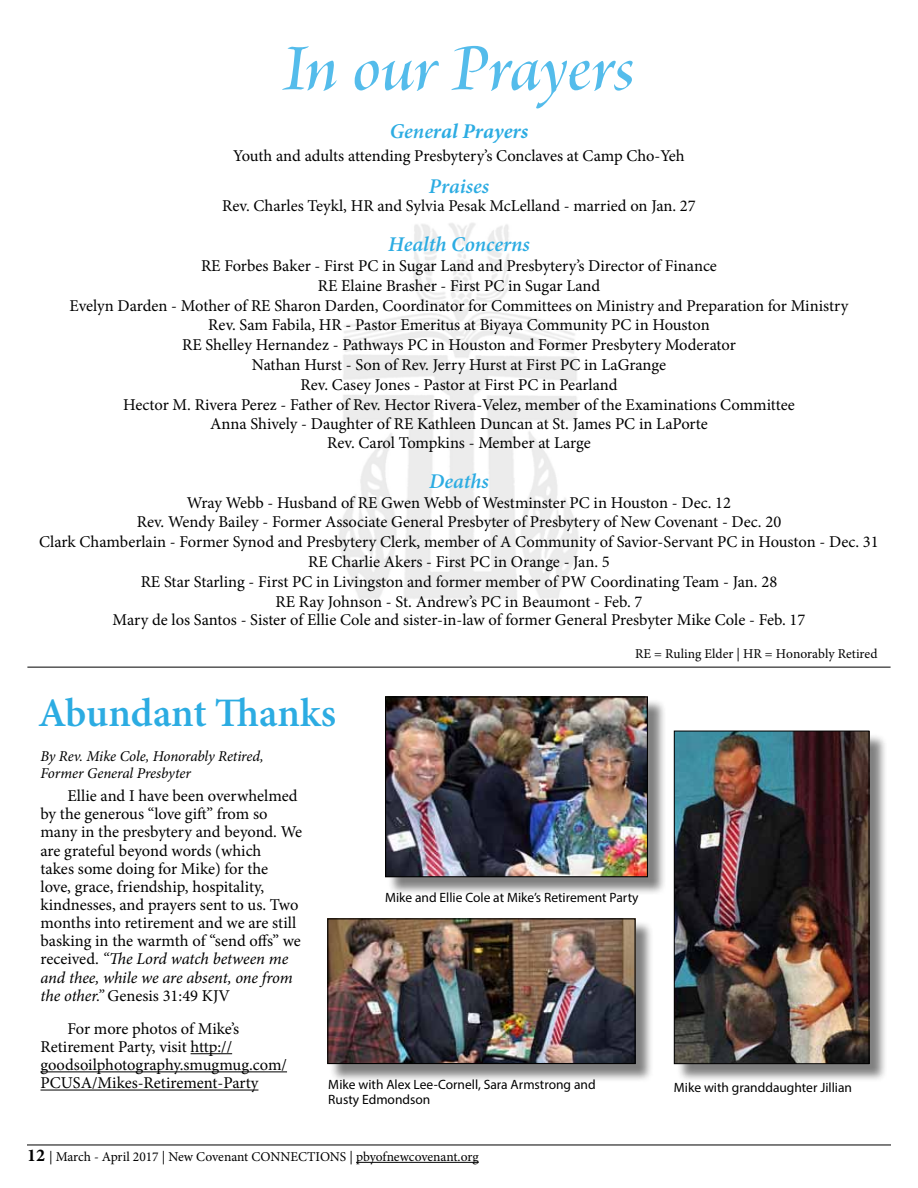
<style>
.page{position:relative;width:918px;height:1188px;background:#fff}
.page>*{position:absolute;margin:0;border:0;box-sizing:border-box;transform-origin:0 0}
.t1{font:72px "Brioso Pro Semibold It Disp";letter-spacing:-.005em;color:#54bceb}
.t2{font:600 40.5px "Minion Pro";letter-spacing:-.005em;color:#2cace2}
.t3{font:italic 600 21px "Minion Pro";color:#2cace2}
.t4{font:italic 700 21px "Minion Pro";color:#2cace2}
.t5{font:16.5px/18.1px "Minion Pro";letter-spacing:-.005em;color:#000;text-align:center}
.t6{font:italic 15px/16.5px "Minion Pro";letter-spacing:-.01em;color:#000}
.t7{font:13.5px/15px "Myriad Pro";color:#000}
.t8{font:13.5px "Minion Pro";color:#000}
.s1{font-weight:600}
.s2{font-style:italic}
.s3{font-weight:700;font-size:18px}
</style>
<div class="page">
<hr style="left:27px;top:667px;width:864px;height:1px;background:#000">
<div style="left:387px;top:699px;width:279px;height:197px;background:#000;opacity:.5"></div>
<img style="left:387px;top:698px;width:259px;height:177px">
<div style="left:385px;top:696px;width:263px;height:181px;border:1px solid #000"></div>
<hr style="left:191px;top:1053px;width:41px;height:1px;background:#000">
<hr style="left:41px;top:1071px;width:246px;height:1px;background:#000">
<hr style="left:41px;top:1090px;width:217px;height:1px;background:#000">
<div style="left:329px;top:921px;width:325px;height:162px;background:#000;opacity:.5"></div>
<img style="left:329px;top:920px;width:305px;height:142px">
<div style="left:327px;top:918px;width:309px;height:146px;border:1px solid #000"></div>
<div style="left:676px;top:733px;width:212px;height:350px;background:#000;opacity:.5"></div>
<img style="left:676px;top:733px;width:191px;height:329px">
<div style="left:674px;top:731px;width:195px;height:333px;border:1px solid #000"></div>
<hr style="left:27px;top:1145px;width:864px;height:1px;background:#000">
<hr style="left:356px;top:1162px;width:123px;height:1px;background:#000">
<h1 class="t1" style="left:284px;top:22px;width:352px">In our Prayers</h1>
<p class="t4" style="left:390px;top:116px;width:140px"><span class="s1">Gene</span>ral Prayers</p>
<p class="t5" style="left:233px;top:147px;width:453px">Youth and adults attending Presbytery’s Conclaves at Camp Cho-Yeh</p>
<p class="t3" style="left:429px;top:171px;width:62px">Praises</p>
<p class="t5" style="left:222px;top:197px;width:475px">Rev. Charles Teykl, HR and Sylvia Pesak McLelland - married on Jan. 27</p>
<p class="t3" style="left:388px;top:230px;width:143px">Health Concerns</p>
<p class="t5" style="left:70px;top:256px;width:781px;line-height:19.8px">RE Forbes Baker - First PC in Sugar Land and Presbytery’s Director of Finance<br>RE Elaine Brasher - First PC in Sugar Land<br>Evelyn Darden - Mother of RE Sharon Darden, Coordinator for Committees on Ministry and Preparation for Ministry Rev. Sam Fabila, HR - Pastor Emeritus at Biyaya Community PC in Houston<br>RE Shelley Hernandez - Pathways PC in Houston and Former Presbytery Moderator<br>Nathan Hurst - Son of Rev. Jerry Hurst at First PC in LaGrange<br>Rev. Casey Jones - Pastor at First PC in Pearland<br>Hector M. Rivera Perez - Father of Rev. Hector Rivera-Velez, member of the Examinations Committee<br>Anna Shively - Daughter of RE Kathleen Duncan at St. James PC in LaPorte</p>
<p class="t5" style="left:327px;top:433px;width:265px">Rev. Carol Tompkins - Member at Large</p>
<p class="t3" style="left:429px;top:466px;width:61px">Deaths</p>
<p class="t5" style="left:39px;top:493px;width:841px;line-height:19.8px">Wray Webb - Husband of RE Gwen Webb of Westminster PC in Houston - Dec. 12<br>Rev. Wendy Bailey - Former Associate General Presbyter of Presbytery of New Covenant - Dec. 20<br>Clark Chamberlain - Former Synod and Presbytery Clerk, member of A Community of Savior-Servant PC in Houston - Dec. 31<br>RE Charlie Akers - First PC in Orange - Jan. 5<br>RE Star Starling - First PC in Livingston and former member of PW Coordinating Team - Jan. 28<br>RE Ray Johnson - St. Andrew’s PC in Beaumont - Feb. 7</p>
<p class="t5" style="left:113px;top:610px;width:694px">Mary de los Santos - Sister of Ellie Cole and sister-in-law of former General Presbyter Mike Cole - Feb. 17</p>
<p class="t8" style="left:635px;top:644px;width:244px">RE = Ruling Elder | HR = Honorably Retired</p>
<h2 class="t2" style="left:38px;top:685px;width:300px">Abundant Thanks</h2>
<p class="t6" style="left:41px;top:748px;width:225px">By Rev. Mike Cole, Honorably Retired,<br>Former General Presbyter</p>
<p class="t5" style="left:41px;top:787px;width:263px;text-align:left;text-indent:27px">Ellie and I have been overwhelmed by the generous “love gift” from so many in the presbytery and beyond. We are grateful beyond words (which<br>takes some doing for Mike) for the love, grace, friendship, hospitality, kindnesses, and prayers sent to us. Two months into retirement and we are still basking in the warmth of “send offs” we received. <span class="s2">“The Lord watch between me and thee, while we are absent, one from the other.”</span> Genesis 31:49 KJV</p>
<p class="t5" style="left:41px;top:1020px;width:248px;text-align:left;text-indent:27px">For more photos of Mike’s<br>Retirement Party, visit http:// goodsoilphotography.smugmug.com/<br>PCUSA/Mikes-Retirement-Party</p>
<p class="t7" style="left:385px;top:890px;width:255px">Mike and Ellie Cole at Mike’s Retirement Party</p>
<p class="t7" style="left:328px;top:1077px;width:269px">Mike with Alex Lee-Cornell, Sara Armstrong and<br>Rusty Edmondson</p>
<p class="t7" style="left:674px;top:1080px;width:180px">Mike with granddaughter Jillian</p>
<p class="t8" style="left:27px;top:1148px;width:453px"><span class="s3">12</span> | March - April 2017 | New Covenant CONNECTIONS | pbyofnewcovenant.org</p>
</div>
